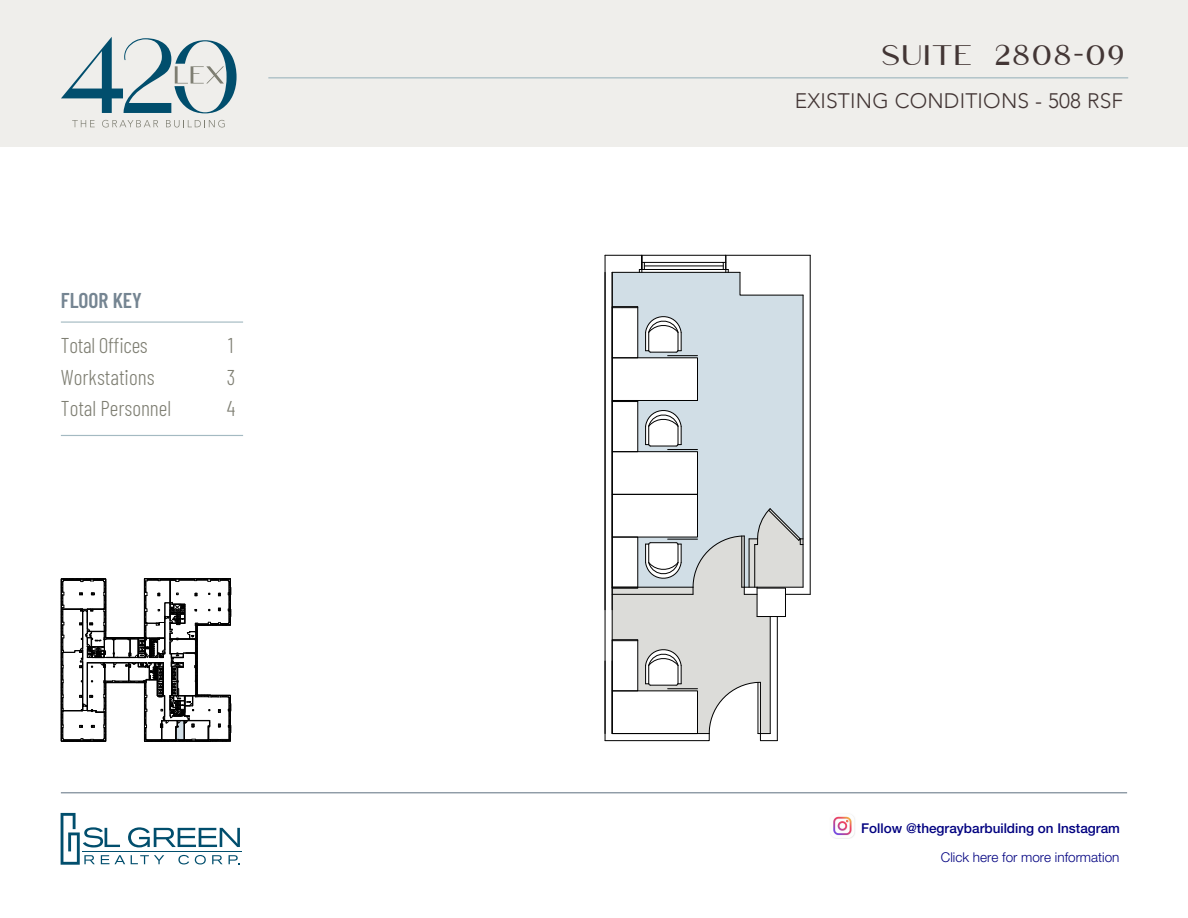
<style>
.page{position:relative;width:1188px;height:918px;background:#fff}
.page>*{position:absolute;margin:0;border:0;box-sizing:border-box;transform-origin:0 0}
.t1{font:28.5px "Rosie";letter-spacing:.025em;color:#433635}
.t2{font:300 21.45px "Barlow Condensed";color:#7e7e72}
.t3{font:600 21.45px "Barlow Condensed";color:#758592}
.t4{font:300 21px "Avenir";letter-spacing:.01em;color:#433635}
.t5{font:500 13.5px "Helvetica Neue LT Std";color:#000080}
.t6{font:300 13.5px "Helvetica Neue LT Std";color:#000080}
</style>
<div class="page">
<div style="left:0;top:0;width:1188px;height:146px;background:#efeeeb"></div>
<hr style="left:61px;top:321px;width:182px;height:2px;background:#a4bac2">
<hr style="left:61px;top:435px;width:182px;height:1px;background:#a4bac2">
<hr style="left:61px;top:792px;width:1066px;height:1px;background:#758592">
<svg style="left:61px;top:37px;width:176px;height:76px"></svg>
<svg style="left:72px;top:120px;width:23px;height:7px"></svg>
<svg style="left:102px;top:120px;width:56px;height:7px"></svg>
<svg style="left:166px;top:120px;width:59px;height:7px"></svg>
<hr style="left:268px;top:77px;width:860px;height:1px;background:#a4bac2">
<svg style="left:61px;top:813px;width:179px;height:52px"></svg>
<hr style="left:83px;top:851px;width:159px;height:1px;background:#014e6d">
<svg style="left:61px;top:578px;width:170px;height:164px"></svg>
<svg style="left:613px;top:588px;width:164px;height:52px;background:#ddddda"></svg>
<div style="left:613px;top:273px;width:190px;height:314px;background:#d1dee6"></div>
<div style="left:612px;top:307px;width:26px;height:51px;background:#fff"></div>
<div style="left:612px;top:358px;width:86px;height:42px;background:#fff"></div>
<div style="left:612px;top:400px;width:26px;height:52px;background:#fff"></div>
<div style="left:612px;top:452px;width:86px;height:42px;background:#fff"></div>
<div style="left:612px;top:537px;width:26px;height:52px;background:#fff"></div>
<div style="left:612px;top:495px;width:86px;height:42px;background:#fff"></div>
<svg style="left:740px;top:272px;width:63px;height:23px"></svg>
<hr style="left:612px;top:272px;width:128px;height:1px;background:#000">
<hr style="left:605px;top:255px;width:205px;height:1px;background:#000">
<svg style="left:639px;top:255px;width:90px;height:17px"></svg>
<hr style="left:644px;top:269px;width:79px;height:1px;background:#000">
<hr style="left:644px;top:266px;width:79px;height:1px;background:#000">
<hr style="left:810px;top:255px;width:1px;height:339px;background:#000">
<div style="left:757px;top:588px;width:29px;height:29px;border:1px solid #000"></div>
<hr style="left:803px;top:295px;width:1px;height:292px;background:#000">
<hr style="left:770px;top:617px;width:1px;height:117px;background:#000">
<hr style="left:777px;top:617px;width:1px;height:124px;background:#000">
<hr style="left:612px;top:272px;width:1px;height:462px;background:#000">
<hr style="left:605px;top:255px;width:1px;height:486px;background:#000">
<div style="left:612px;top:537px;width:26px;height:51px;border:1px solid #000"></div>
<hr style="left:668px;top:539px;width:30px;height:1px;background:#000">
<div style="left:612px;top:494px;width:86px;height:43px;border:1px solid #000"></div>
<svg style="left:645px;top:542px;width:37px;height:41px"></svg>
<div style="left:612px;top:400px;width:26px;height:52px;border:1px solid #000"></div>
<hr style="left:668px;top:449px;width:30px;height:1px;background:#000">
<div style="left:612px;top:451px;width:86px;height:44px;border:1px solid #000"></div>
<svg style="left:645px;top:406px;width:37px;height:41px"></svg>
<div style="left:612px;top:639px;width:26px;height:52px;border:1px solid #000"></div>
<div style="left:612px;top:306px;width:26px;height:52px;border:1px solid #000"></div>
<hr style="left:668px;top:355px;width:30px;height:1px;background:#000">
<div style="left:612px;top:358px;width:86px;height:43px;border:1px solid #000"></div>
<svg style="left:645px;top:312px;width:37px;height:41px"></svg>
<svg style="left:605px;top:640px;width:172px;height:101px"></svg>
<hr style="left:612px;top:594px;width:81px;height:1px;background:#000">
<hr style="left:612px;top:587px;width:81px;height:1px;background:#000">
<svg style="left:693px;top:508px;width:117px;height:87px;background:#cdd1d2"></svg>
<hr style="left:754px;top:545px;width:1px;height:42px;background:#000">
<hr style="left:749px;top:539px;width:1px;height:48px;background:#000">
<img style="left:833px;top:816px;width:22px;height:23px">
<p class="t3" style="left:61px;top:285px;width:83px">FLOOR KEY</p>
<p class="t2" style="left:61px;top:330px;width:88px">Total Offices</p>
<p class="t2" style="left:228px;top:330px;width:7px">1</p>
<p class="t2" style="left:61px;top:362px;width:95px">Workstations</p>
<p class="t2" style="left:227px;top:362px;width:10px">3</p>
<p class="t2" style="left:61px;top:393px;width:112px">Total Personnel</p>
<p class="t2" style="left:227px;top:393px;width:10px">4</p>
<h1 class="t1" style="left:881px;top:37px;width:246px">Suite 2808-09</h1>
<p class="t4" style="left:795px;top:88px;width:330px">EXISTING CONDITIONS - 508 RSF</p>
<p class="t5" style="left:861px;top:820px;width:260px">Follow @thegraybarbuilding on Instagram</p>
<p class="t6" style="left:941px;top:849px;width:180px">Click here for more information</p>
</div>
